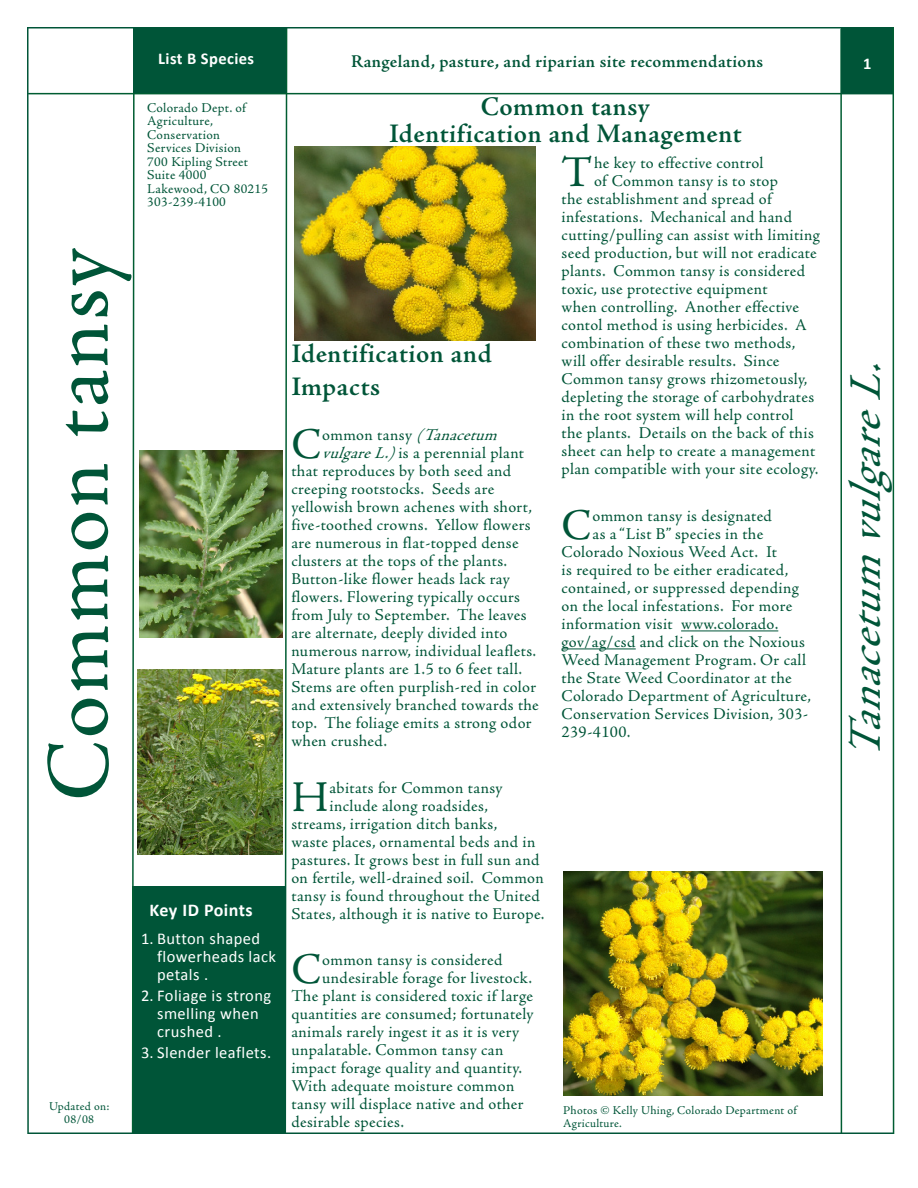
<style>
.page{position:relative;width:918px;height:1188px;background:#fff}
.page>*{position:absolute;margin:0;border:0;box-sizing:border-box;transform-origin:0 0}
.t1{font:90px "Adobe Jenson Pro";letter-spacing:.02em;color:#005538}
.Head_1{font:italic 45px "Adobe Jenson Pro";color:#005538}
.Body{font:43.95px "Adobe Jenson Pro";color:#005538}
.Head_1-2{font:600 27px "Adobe Jenson Pro";letter-spacing:.02em;color:#005538}
.Body-2{font:600 27px "Adobe Jenson Pro";letter-spacing:.02em;color:#005538}
.Caption_2{font:600 18px "Adobe Jenson Pro";letter-spacing:.02em;color:#005538}
.TOC_Head{font:700 18px "Calibri";letter-spacing:.02em;color:#fff}
.Body-3{font:16.5px "Adobe Jenson Pro";letter-spacing:.02em;color:#005538}
.t2{font:16.5px/18px "Calibri";letter-spacing:.025em;color:#fff}
.Caption_1{font:700 16.5px "Calibri";letter-spacing:.025em;color:#fff}
.Address_1{font:13.5px "Adobe Jenson Pro";letter-spacing:.025em;color:#005538}
.Address_1-2{font:12px/13.5px "Adobe Jenson Pro";letter-spacing:.02em;color:#005538}
.Address_1-3{font:12px "Adobe Jenson Pro";letter-spacing:.025em;color:#005639}
.s1{font-style:italic}
</style>
<div class="page">
<svg style="left:284px;top:28px;width:4px;height:1104px"></svg>
<div style="left:132px;top:886px;width:154px;height:248px;background:#005538"></div>
<img style="left:294px;top:146px;width:242px;height:194px">
<img style="left:138px;top:670px;width:145px;height:185px">
<img style="left:139px;top:450px;width:143px;height:187px">
<img style="left:563px;top:872px;width:260px;height:223px">
<svg style="left:131px;top:28px;width:4px;height:1104px"></svg>
<hr style="left:840px;top:28px;width:2px;height:1106px;background:#005d32">
<hr style="left:28px;top:93px;width:866px;height:1px;background:#005d32">
<div style="left:134px;top:27px;width:152px;height:66px;background:#005538"></div>
<div style="left:842px;top:28px;width:51px;height:66px;background:#005538"></div>
<hr style="left:681px;top:631px;width:97px;height:1px;background:#005538">
<hr style="left:562px;top:649px;width:74px;height:1px;background:#005538">
<hr style="left:27px;top:27px;width:867px;height:1px;background:#005538">
<hr style="left:28px;top:1132px;width:866px;height:2px;background:#005538">
<hr style="left:892px;top:27px;width:2px;height:1107px;background:#005d32">
<hr style="left:27px;top:27px;width:2px;height:1107px;background:#005538">
<p class="t1" style="left:28px;top:801px;width:555px;rotate:-90deg">Common tansy</p>
<p class="Address_1-3" style="left:49px;top:1099px;width:62px">Updated on:</p>
<p class="Address_1-3" style="left:64px;top:1113px;width:31px">08/08</p>
<p class="Caption_1" style="left:158px;top:48px;width:98px">List B Species</p>
<p class="Caption_2" style="left:351px;top:51px;width:414px">Rangeland, pasture, and riparian site recommendations</p>
<p class="Address_1" style="left:147px;top:100px;width:100px">Colorado Dept. of</p>
<p class="Address_1" style="left:147px;top:113px;width:67px">Agriculture,</p>
<p class="Address_1" style="left:147px;top:127px;width:74px">Conservation</p>
<p class="Address_1" style="left:147px;top:140px;width:95px">Services Division</p>
<p class="Address_1" style="left:147px;top:154px;width:102px">700 Kipling Street</p>
<p class="Address_1" style="left:147px;top:167px;width:61px">Suite 4000</p>
<p class="Address_1" style="left:147px;top:181px;width:122px">Lakewood, CO 80215</p>
<p class="Address_1" style="left:147px;top:194px;width:80px">303-239-4100</p>
<p class="TOC_Head" style="left:150px;top:899px;width:104px">Key ID Points</p>
<p class="t2" style="left:157px;top:928px;width:120px;text-indent:-16px">1. Button shaped flowerheads lack petals .</p>
<p class="t2" style="left:157px;top:985px;width:116px;text-indent:-16px">2. Foliage is strong smelling when crushed .</p>
<p class="t2" style="left:141px;top:1043px;width:132px">3. Slender leaflets.</p>
<p class="Head_1-2" style="left:481px;top:92px;width:171px">Common tansy</p>
<p class="Head_1-2" style="left:389px;top:118px;width:354px">Identification and Management</p>
<p class="Body" style="left:562px;top:148px;width:33px">T</p>
<p class="Body-3" style="left:594px;top:154px;width:171px">he key to effective control</p>
<p class="Body-3" style="left:594px;top:172px;width:186px">of Common tansy is to stop</p>
<p class="Body-3" style="left:562px;top:190px;width:212px">the establishment and spread of</p>
<p class="Body-3" style="left:562px;top:208px;width:232px">infestations. Mechanical and hand</p>
<p class="Body-3" style="left:562px;top:226px;width:260px">cutting/pulling can assist with limiting</p>
<p class="Body-3" style="left:562px;top:244px;width:257px">seed production, but will not eradicate</p>
<p class="Body-3" style="left:562px;top:262px;width:245px">plants. Common tansy is considered</p>
<p class="Body-3" style="left:562px;top:280px;width:208px">toxic, use protective equipment</p>
<p class="Body-3" style="left:562px;top:298px;width:239px">when controlling. Another effective</p>
<p class="Body-3" style="left:562px;top:316px;width:247px">contol method is using herbicides. A</p>
<p class="Body-3" style="left:562px;top:334px;width:235px">combination of these two methods,</p>
<p class="Body-3" style="left:562px;top:352px;width:219px">will offer desirable results. Since</p>
<p class="Body-3" style="left:562px;top:370px;width:248px">Common tansy grows rhizometously,</p>
<p class="Body-3" style="left:562px;top:388px;width:254px">depleting the storage of carbohydrates</p>
<p class="Body-3" style="left:562px;top:406px;width:234px">in the root system will help control</p>
<p class="Body-3" style="left:562px;top:424px;width:254px">the plants. Details on the back of this</p>
<p class="Body-3" style="left:562px;top:442px;width:255px">sheet can help to create a management</p>
<p class="Body-3" style="left:562px;top:460px;width:258px">plan compatible with your site ecology.</p>
<p class="Body" style="left:562px;top:501px;width:31px">C</p>
<p class="Body-3" style="left:592px;top:507px;width:181px">ommon tansy is designated</p>
<p class="Body-2" style="left:291px;top:338px;width:202px">Identification and</p>
<p class="Body-2" style="left:291px;top:371px;width:90px">Impacts</p>
<p class="Body" style="left:291px;top:419px;width:31px">C</p>
<p class="Body-3" style="left:322px;top:425px;width:183px">o m m o n t a n s y <span class="s1">(Tanacetum</span></p>
<p class="Body-3" style="left:322px;top:443px;width:203px"><span class="s1">vulgareL.)</span>is a perennial plant</p>
<p class="Body-3" style="left:291px;top:461px;width:221px">that reproduces by both seed and</p>
<p class="Body-3" style="left:291px;top:479px;width:204px">creeping rootstocks. Seeds are</p>
<p class="Body-3" style="left:291px;top:497px;width:242px">yellowish brown achenes with short,</p>
<p class="Body-3" style="left:291px;top:515px;width:241px">five-toothed crowns. Yellow flowers</p>
<p class="Body-3" style="left:291px;top:533px;width:229px">are numerous in flat-topped dense</p>
<p class="Body-3" style="left:291px;top:551px;width:217px">clusters at the tops of the plants.</p>
<p class="Body-3" style="left:291px;top:569px;width:220px">Button-like flower heads lack ray</p>
<p class="Body-3" style="left:291px;top:587px;width:230px">flowers. Flowering typically occurs</p>
<p class="Body-3" style="left:291px;top:605px;width:237px">from July to September. The leaves</p>
<p class="Body-3" style="left:291px;top:623px;width:218px">are alternate, deeply divided into</p>
<p class="Body-3" style="left:291px;top:641px;width:246px">numerous narrow, individual leaflets.</p>
<p class="Body-3" style="left:291px;top:659px;width:232px">Mature plants are 1.5 to 6 feet tall.</p>
<p class="Body-3" style="left:291px;top:677px;width:246px">Stems are often purplish-red in color</p>
<p class="Body-3" style="left:291px;top:695px;width:249px">and extensively branched towards the</p>
<p class="Body-3" style="left:291px;top:713px;width:242px">top. The foliage emits a strong odor</p>
<p class="Body-3" style="left:291px;top:731px;width:97px">when crushed.</p>
<p class="Body" style="left:291px;top:772px;width:39px">H</p>
<p class="Body-3" style="left:330px;top:778px;width:175px">abitats for Common tansy</p>
<p class="Body-3" style="left:592px;top:525px;width:172px">as a “List B” species in the</p>
<p class="Body-3" style="left:562px;top:543px;width:217px">Colorado Noxious Weed Act. It</p>
<p class="Body-3" style="left:562px;top:561px;width:228px">is required to be either eradicated,</p>
<p class="Body-3" style="left:562px;top:579px;width:239px">contained, or suppressed depending</p>
<p class="Body-3" style="left:562px;top:597px;width:232px">on the local infestations. For more</p>
<p class="Body-3" style="left:562px;top:615px;width:218px">information visit www.colorado.</p>
<p class="Body-3" style="left:562px;top:633px;width:245px">gov/ag/csd and click on the Noxious</p>
<p class="Body-3" style="left:562px;top:651px;width:246px">Weed Management Program. Or call</p>
<p class="Body-3" style="left:562px;top:669px;width:232px">the State Weed Coordinator at the</p>
<p class="Body-3" style="left:562px;top:687px;width:251px">Colorado Department of Agriculture,</p>
<p class="Body-3" style="left:562px;top:705px;width:248px">Conservation Services Division, 303-</p>
<p class="Body-3" style="left:562px;top:723px;width:70px">239-4100.</p>
<p class="Body-3" style="left:330px;top:796px;width:160px">include along roadsides,</p>
<p class="Body-3" style="left:291px;top:814px;width:208px">streams, irrigation ditch banks,</p>
<p class="Body-3" style="left:291px;top:832px;width:246px">waste places, ornamental beds and in</p>
<p class="Body-3" style="left:291px;top:850px;width:249px">pastures. It grows best in full sun and</p>
<p class="Body-3" style="left:291px;top:868px;width:254px">on fertile, well-drained soil. Common</p>
<p class="Body-3" style="left:291px;top:886px;width:250px">tansy is found throughout the United</p>
<p class="Body-3" style="left:291px;top:904px;width:255px">States, although it is native to Europe.</p>
<p class="Body" style="left:291px;top:945px;width:31px">C</p>
<p class="Body-3" style="left:322px;top:951px;width:182px">ommon tansy is considered</p>
<p class="Body-3" style="left:322px;top:969px;width:212px">undesirable forage for livestock.</p>
<p class="Body-3" style="left:291px;top:987px;width:243px">The plant is considered toxic if large</p>
<p class="Body-3" style="left:291px;top:1005px;width:244px">quantities are consumed; fortunately</p>
<p class="Body-3" style="left:291px;top:1023px;width:229px">animals rarely ingest it as it is very</p>
<p class="Body-3" style="left:291px;top:1041px;width:214px">unpalatable. Common tansy can</p>
<p class="Body-3" style="left:291px;top:1059px;width:232px">impact forage quality and quantity.</p>
<p class="Body-3" style="left:291px;top:1077px;width:224px">With adequate moisture common</p>
<p class="Body-3" style="left:291px;top:1095px;width:234px">tansy will displace native and other</p>
<p class="Body-3" style="left:291px;top:1113px;width:114px">desirable species.</p>
<p class="Address_1-2" style="left:563px;top:1103px;width:235px">Photos © Kelly Uhing, Colorado Department of<br>Agriculture.</p>
<p class="Head_1" style="left:840px;top:760px;width:422px;rotate:-90deg">TanacetumvulgareL.</p>
</div>
